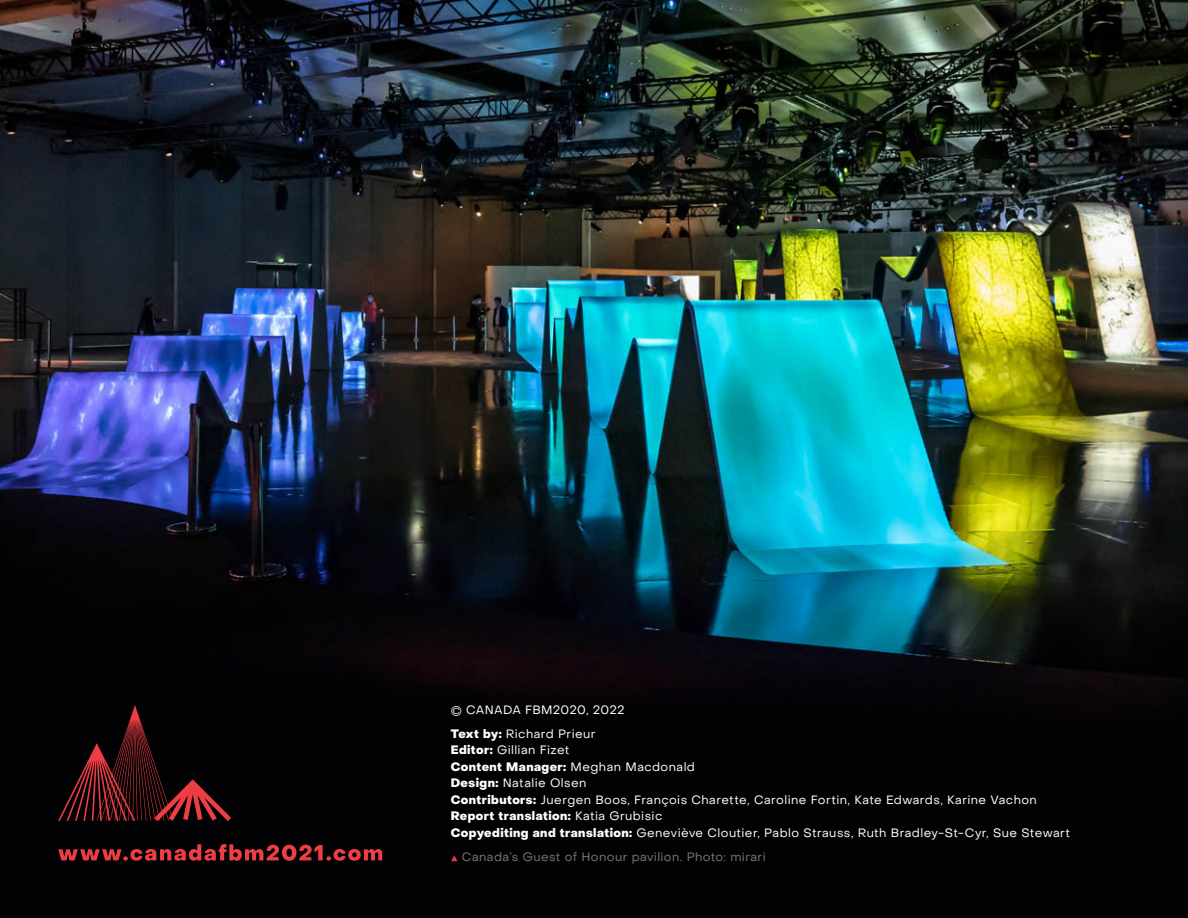
<style>
.page{position:relative;width:1188px;height:918px;background:#fff}
.page>*{position:absolute;margin:0;border:0;box-sizing:border-box;transform-origin:0 0}
.no_indent{font:12px "Object Sans";letter-spacing:.035em;color:#fff}
.no_indent-2{font:800 12px "Object Sans";letter-spacing:.04em;color:#fff}
.no_indent-3{font:12px "Object Sans";letter-spacing:.035em;color:#80756d}
.s1{font-weight:800}
.s2{font-weight:400}
.s3{font-family:"Scala Sans OT";color:#ee3d43}
</style>
<div class="page">
<img style="left:0;top:0;width:1188px;height:918px">
<svg style="left:58px;top:705px;width:173px;height:116px;background:#270b0e"></svg>
<svg style="left:58px;top:844px;width:324px;height:17px;background:#62191d"></svg>
<p class="no_indent" style="left:451px;top:702px;width:175px">© CANADA FBM2020, 2022</p>
<p class="no_indent" style="left:451px;top:726px;width:146px"><span class="s1">Text by:</span> Richard Prieur</p>
<p class="no_indent" style="left:451px;top:743px;width:120px"><span class="s1">Editor:</span> Gillian Fizet</p>
<p class="no_indent-2" style="left:451px;top:759px;width:246px">Content Manager: <span class="s2">Meghan Macdonald</span></p>
<p class="no_indent" style="left:451px;top:776px;width:137px"><span class="s1">Design:</span> Natalie Olsen</p>
<p class="no_indent" style="left:451px;top:792px;width:588px"><span class="s1">Contributors:</span> Juergen Boos, François Charette, Caroline Fortin, Kate Edwards, Karine Vachon</p>
<p class="no_indent-2" style="left:451px;top:809px;width:213px">Report translation: <span class="s2">Katia Grubisic</span></p>
<p class="no_indent" style="left:451px;top:825px;width:621px"><span class="s1">Copyediting and translation:</span> Geneviève Cloutier, Pablo Strauss, Ruth Bradley-St-Cyr, Sue Stewart</p>
<p class="no_indent-3" style="left:451px;top:849px;width:317px"><span class="s3">▴</span> Canada’s Guest of Honour pavilion. Photo: mirari</p>
</div>
